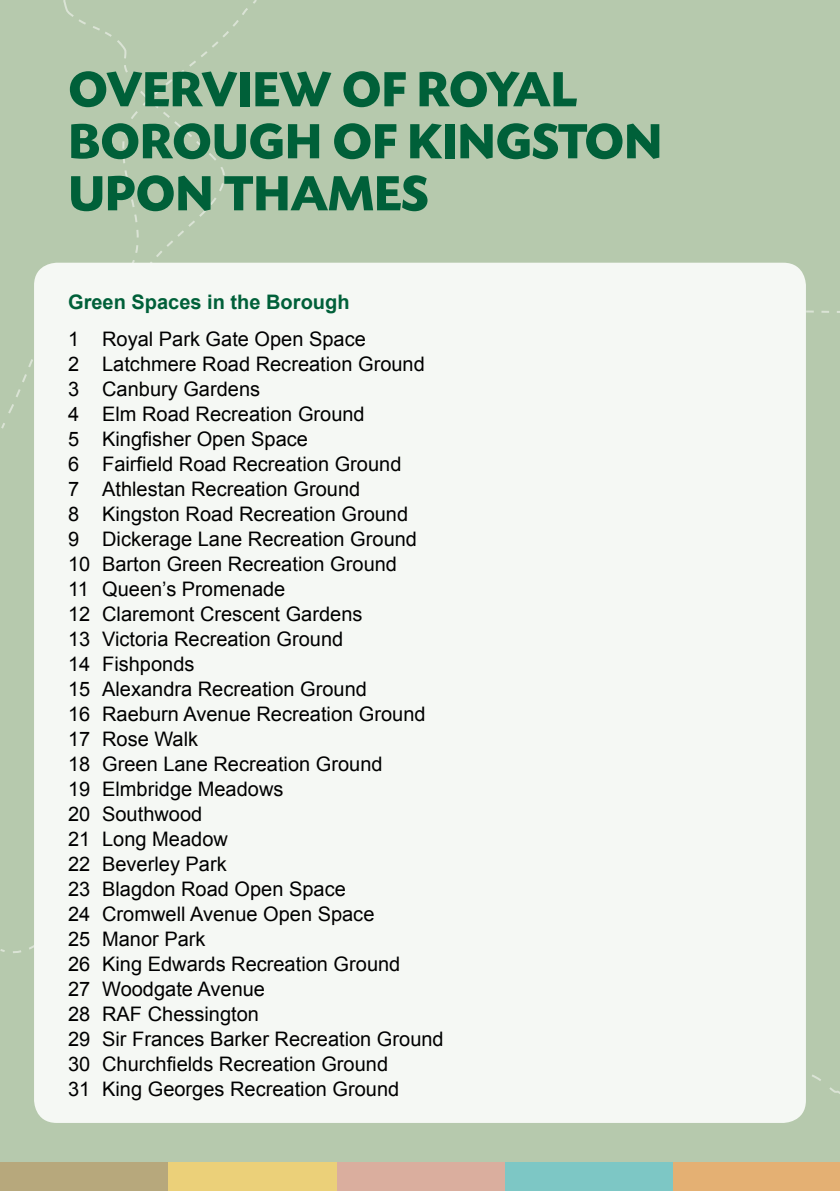
<style>
.page{position:relative;width:840px;height:1191px;background:#fff}
.page>*{position:absolute;margin:0;border:0;box-sizing:border-box;transform-origin:0 0}
.t1{font:700 52px/52px "Today SB";letter-spacing:-.005em;color:#006039}
.t2{font:20px/25px "Arial";color:#000}
.t3{font:700 20px "Arial";color:#006039}
</style>
<div class="page">
<div style="left:0;top:0;width:839px;height:1191px;background:#b6c9ad"></div>
<div style="left:0;top:1162px;width:168px;height:29px;background:#b7a87c"></div>
<div style="left:671px;top:1162px;width:168px;height:29px;background:#e4b073"></div>
<div style="left:503px;top:1162px;width:168px;height:29px;background:#7dc7c5"></div>
<div style="left:336px;top:1162px;width:167px;height:29px;background:#daae9e"></div>
<div style="left:168px;top:1162px;width:168px;height:29px;background:#ebd079"></div>
<svg style="left:1px;top:0;width:258px;height:429px"></svg>
<div style="left:34px;top:263px;width:771px;height:860px;background:#f5f8f4;border-radius:23px"></div>
<h1 class="t1" style="left:68px;top:65px;width:595px">OVERVIEW OF ROYAL<br>BOROUGH OF KINGSTON<br>UPON THAMES</h1>
<p class="t3" style="left:68px;top:291px;width:283px">Green Spaces in the Borough</p>
<p class="t2" style="left:68px;top:326px;width:377px">1 Royal Park Gate Open Space<br>2 Latchmere Road Recreation Ground<br>3 Canbury Gardens<br>4 Elm Road Recreation Ground<br>5 Kingfisher Open Space<br>6 Fairfield Road Recreation Ground<br>7 Athlestan Recreation Ground<br>8 Kingston Road Recreation Ground<br>9 Dickerage Lane Recreation Ground<br>10 Barton Green Recreation Ground<br>11 Queen’s Promenade<br>12 Claremont Crescent Gardens<br>13 Victoria Recreation Ground<br>14 Fishponds<br>15 Alexandra Recreation Ground<br>16 Raeburn Avenue Recreation Ground<br>17 Rose Walk<br>18 Green Lane Recreation Ground<br>19 Elmbridge Meadows<br>20 Southwood<br>21 Long Meadow<br>22 Beverley Park<br>23 Blagdon Road Open Space<br>24 Cromwell Avenue Open Space<br>25 Manor Park<br>26 King Edwards Recreation Ground<br>27 Woodgate Avenue<br>28 RAF Chessington<br>29 Sir Frances Barker Recreation Ground<br>30 Churchfields Recreation Ground<br>31 King Georges Recreation Ground</p>
</div>
